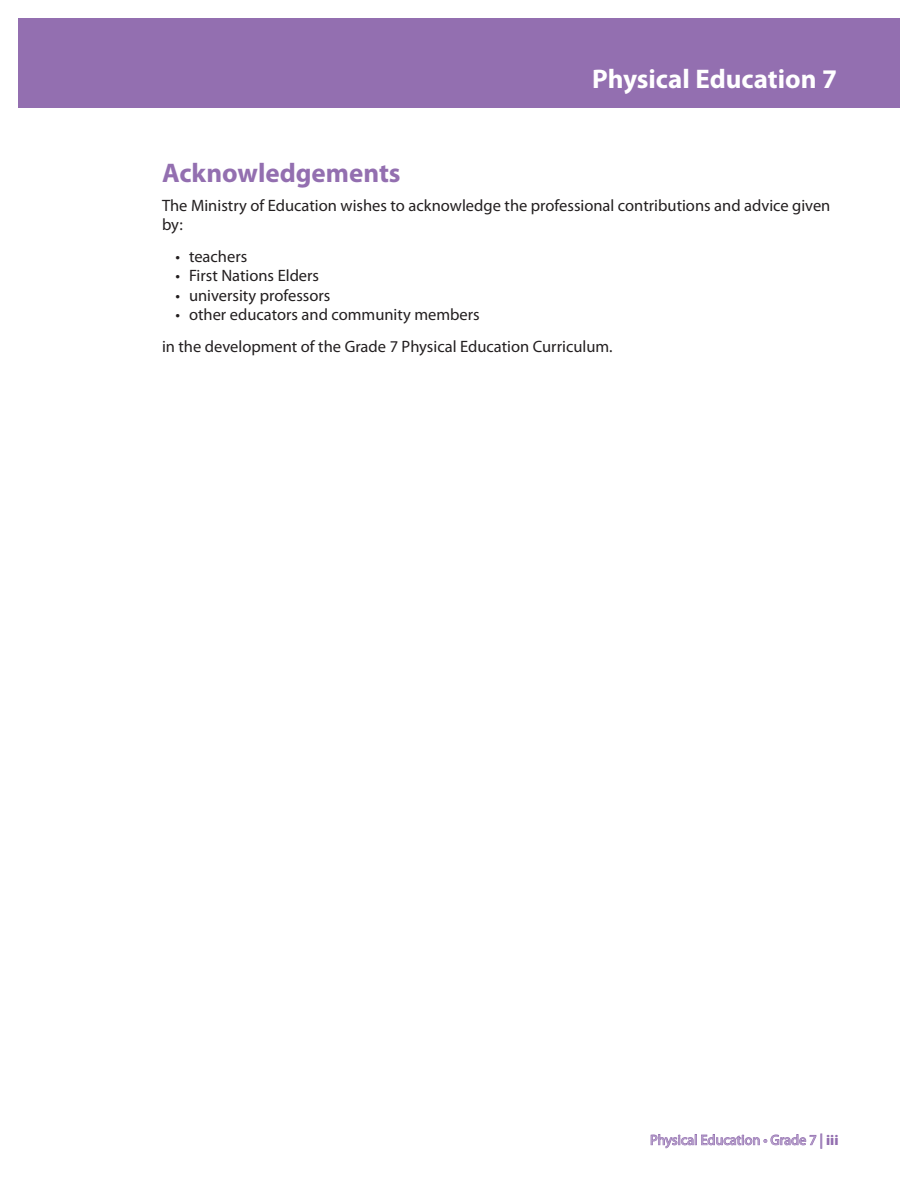
<style>
.page{position:relative;width:918px;height:1188px;background:#fff}
.page>*{position:absolute;margin:0;border:0;box-sizing:border-box;transform-origin:0 0}
.Curriculum_Name_Righ{font:700 27px "Myriad Pro";color:#fff}
.Body_-_Major_Heading{font:700 27px "Myriad Pro";color:#936fb0}
.Body_1_-_11_pt{font:16.5px/19.5px "Myriad Pro";color:#231f20}
.Body_1_-_11pt__Bulle{font:16.5px "Myriad Pro";color:#231f20}
.Body_1_-_11pt_Bullet{font:16.5px "Myriad Pro";color:#231f20}
.Footer_RightPage_-_u{font:14.25px "Myriad Pro";color:#b69fcb}
.s1{font-weight:900;color:#936fb0}
</style>
<div class="page">
<div style="left:18px;top:18px;width:882px;height:90px;background:#936fb0"></div>
<svg style="left:650px;top:1134px;width:172px;height:15px"></svg>
<p class="Curriculum_Name_Righ" style="left:592px;top:61px;width:246px">Physical Education 7</p>
<p class="Body_-_Major_Heading" style="left:162px;top:156px;width:240px">Acknowledgements</p>
<p class="Body_1_-_11_pt" style="left:162px;top:195px;width:670px">The Ministry of Education wishes to acknowledge the professional contributions and advice given by:</p>
<p class="Body_1_-_11pt__Bulle" style="left:176px;top:246px;width:73px">• teachers</p>
<p class="Body_1_-_11pt__Bulle" style="left:176px;top:266px;width:145px">• First Nations Elders</p>
<p class="Body_1_-_11pt__Bulle" style="left:176px;top:285px;width:156px">• university professors</p>
<p class="Body_1_-_11pt_Bullet" style="left:176px;top:305px;width:306px">• other educators and community members</p>
<p class="Body_1_-_11_pt" style="left:162px;top:336px;width:452px">in the development of the Grade 7 Physical Education Curriculum.</p>
<p class="Footer_RightPage_-_u" style="left:650px;top:1131px;width:190px">Physical Education • Grade 7 | <span class="s1">iii</span></p>
</div>
